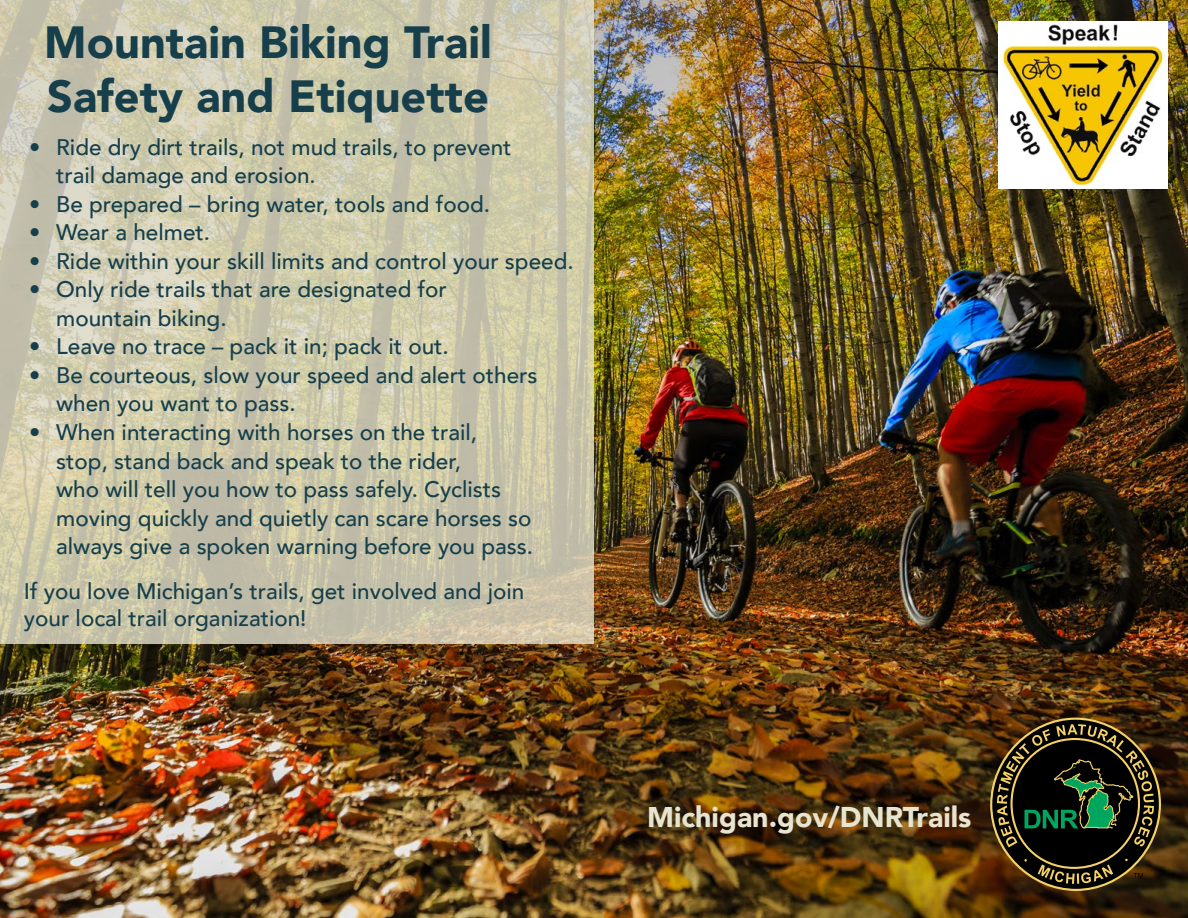
<style>
.page{position:relative;width:1188px;height:918px;background:#fff}
.page>*{position:absolute;margin:0;border:0;box-sizing:border-box;transform-origin:0 0}
.t1{font:900 45px/54px "Avenir";color:#163f4b}
.t2{font:900 28.5px "Avenir";color:#e7e4cf}
.t3{font:500 22.5px/28.5px "Avenir";color:#163f4b}
.t4{font:7.05px "Arial";color:#000}
</style>
<div class="page">
<img style="left:0;top:0;width:1188px;height:918px">
<svg style="left:0;top:0;width:594px;height:643px;background:#ccc8ac"></svg>
<svg style="left:991px;top:719px;width:169px;height:171px;background:#372f16"></svg>
<div style="left:1012px;top:739px;width:127px;height:129px;background:#000;border-radius:50%"></div>
<svg style="left:997px;top:724px;width:157px;height:123px"></svg>
<svg style="left:1038px;top:864px;width:75px;height:20px"></svg>
<img style="left:999px;top:21px;width:169px;height:168px">
<p class="t1" style="left:44px;top:14px;width:449px">Mountain Biking Trail<br>Safety and Etiquette</p>
<p class="t3" style="left:56px;top:131px;width:457px;text-indent:-27px">• Ride dry dirt trails, not mud trails, to prevent trail damage and erosion.</p>
<p class="t3" style="left:29px;top:188px;width:462px">• Be prepared – bring water, tools and food.</p>
<p class="t3" style="left:29px;top:217px;width:182px">• Wear a helmet.</p>
<p class="t3" style="left:29px;top:245px;width:546px">• Ride within your skill limits and control your speed.</p>
<p class="t3" style="left:56px;top:274px;width:392px;text-indent:-27px">• Only ride trails that are designated for mountain biking.</p>
<p class="t3" style="left:29px;top:331px;width:421px">• Leave no trace – pack it in; pack it out.</p>
<p class="t3" style="left:56px;top:359px;width:483px;text-indent:-27px">• Be courteous, slow your speed and alert others when you want to pass.</p>
<p class="t3" style="left:29px;top:416px;width:449px">• When interacting with horses on the trail,</p>
<p class="t3" style="left:56px;top:445px;width:478px">stop, stand back and speak to the rider,<br>who will tell you how to pass safely. Cyclists moving quickly and quietly can scare horses so always give a spoken warning before you pass.</p>
<p class="t3" style="left:24px;top:577px;width:502px;line-height:27px">If you love Michigan’s trails, get involved and join your local trail organization!</p>
<p class="t2" style="left:647px;top:793px;width:326px">Michigan.gov/DNRTrails</p>
<p class="t4" style="left:1133px;top:870px;width:12px">TM</p>
</div>
